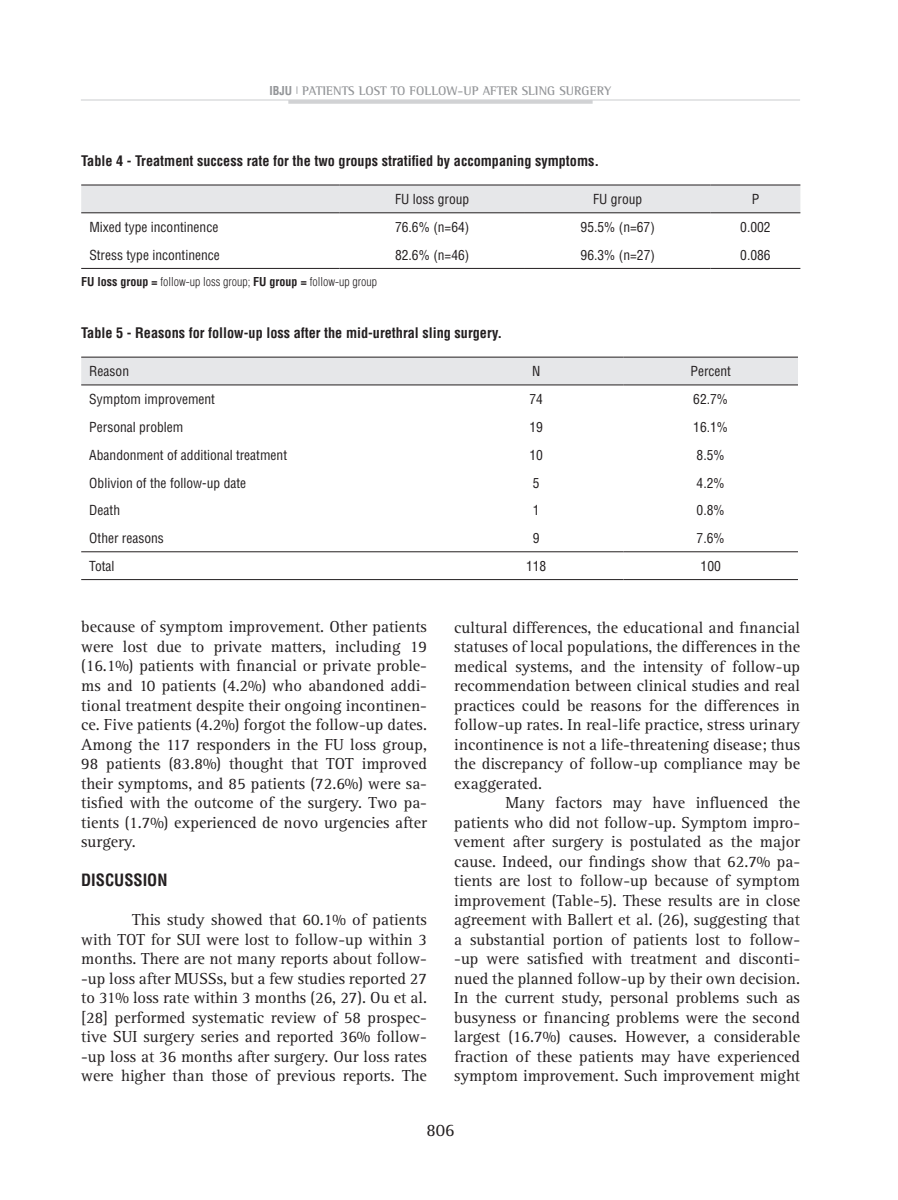
<style>
.page{position:relative;width:898px;height:1200px;background:#fff}
.page>*{position:absolute;margin:0;border:0;box-sizing:border-box;transform-origin:0 0}
.t1{font:18px "Rotis Serif";color:#231f20}
.t2{font:16.5px/19.5px "Rotis Serif";color:#231f20;text-align:justify}
.t3{font:700 condensed 16.5px "Helvetica";color:#231f20}
.t4{font:700 condensed 14.25px "Helvetica";color:#231f20}
.t5{font:condensed 13.5px "Helvetica";color:#231f20}
.t6{font:700 12.75px "Rotis Semi Serif";color:#939598}
.t7{font:300 condensed 12px "Helvetica";color:#231f20}
.s1{font-family:"Helvetica";font-stretch:condensed;font-size:12px}
.s2{font-weight:700}
</style>
<div class="page">
<hr style="left:81px;top:99px;width:718px;height:2px;background:#dcdddf">
<hr style="left:288px;top:100px;width:304px;height:4px;background:#d1d2d4">
<div style="left:81px;top:185px;width:719px;height:27px;background:#e6e7e9"></div>
<hr style="left:81px;top:268px;width:258px;height:1px;background:#231f20">
<hr style="left:339px;top:268px;width:185px;height:1px;background:#231f20">
<hr style="left:524px;top:268px;width:186px;height:1px;background:#231f20">
<hr style="left:710px;top:268px;width:90px;height:1px;background:#231f20">
<hr style="left:81px;top:184px;width:258px;height:1px;background:#231f20">
<hr style="left:339px;top:184px;width:185px;height:1px;background:#231f20">
<hr style="left:524px;top:184px;width:186px;height:1px;background:#231f20">
<hr style="left:710px;top:184px;width:90px;height:1px;background:#231f20">
<hr style="left:81px;top:212px;width:258px;height:1px;background:#231f20">
<hr style="left:339px;top:212px;width:185px;height:1px;background:#231f20">
<hr style="left:524px;top:212px;width:186px;height:1px;background:#231f20">
<hr style="left:710px;top:212px;width:90px;height:1px;background:#231f20">
<div style="left:81px;top:357px;width:716px;height:27px;background:#e6e7e9"></div>
<hr style="left:81px;top:551px;width:368px;height:1px;background:#231f20">
<hr style="left:449px;top:551px;width:174px;height:1px;background:#231f20">
<hr style="left:623px;top:551px;width:174px;height:1px;background:#231f20">
<hr style="left:81px;top:579px;width:368px;height:1px;background:#231f20">
<hr style="left:449px;top:579px;width:174px;height:1px;background:#231f20">
<hr style="left:623px;top:579px;width:174px;height:1px;background:#231f20">
<hr style="left:81px;top:356px;width:368px;height:1px;background:#231f20">
<hr style="left:449px;top:356px;width:174px;height:1px;background:#231f20">
<hr style="left:623px;top:356px;width:174px;height:1px;background:#231f20">
<hr style="left:81px;top:384px;width:368px;height:1px;background:#231f20">
<hr style="left:449px;top:384px;width:174px;height:1px;background:#231f20">
<hr style="left:623px;top:384px;width:174px;height:1px;background:#231f20">
<p class="t6" style="left:269px;top:83px;width:343px"><span class="s1">ibju</span> <sup>|</sup> PATIENTS LOST TO FOLLOW-UP AFTER SLING SURGERY</p>
<p class="t4" style="left:81px;top:152px;width:519px">Table 4 - Treatment success rate for the two groups stratified by accompaning symptoms.</p>
<p class="t5" style="left:395px;top:191px;width:76px">FU loss group</p>
<p class="t5" style="left:593px;top:191px;width:51px">FU group</p>
<p class="t5" style="left:751px;top:191px;width:9px">P</p>
<p class="t5" style="left:89px;top:219px;width:130px">Mixed type incontinence</p>
<p class="t5" style="left:395px;top:219px;width:76px">76.6% (n=64)</p>
<p class="t5" style="left:580px;top:219px;width:76px">95.5% (n=67)</p>
<p class="t5" style="left:740px;top:219px;width:32px">0.002</p>
<p class="t5" style="left:89px;top:246px;width:132px">Stress type incontinence</p>
<p class="t5" style="left:395px;top:246px;width:76px">82.6% (n=46)</p>
<p class="t5" style="left:580px;top:246px;width:76px">96.3% (n=27)</p>
<p class="t5" style="left:740px;top:246px;width:32px">0.086</p>
<p class="t7" style="left:81px;top:274px;width:297px"><span class="s2">FU loss group =</span> follow-up loss group; <span class="s2">FU group =</span> follow-up group</p>
<p class="t4" style="left:81px;top:324px;width:422px">Table 5 - Reasons for follow-up loss after the mid-urethral sling surgery.</p>
<p class="t5" style="left:89px;top:363px;width:41px">Reason</p>
<p class="t5" style="left:532px;top:363px;width:10px">N</p>
<p class="t5" style="left:690px;top:363px;width:42px">Percent</p>
<p class="t5" style="left:89px;top:391px;width:127px">Symptom improvement</p>
<p class="t5" style="left:529px;top:391px;width:15px">74</p>
<p class="t5" style="left:693px;top:391px;width:36px">62.7%</p>
<p class="t5" style="left:89px;top:418px;width:96px">Personal problem</p>
<p class="t5" style="left:529px;top:418px;width:15px">19</p>
<p class="t5" style="left:693px;top:418px;width:36px">16.1%</p>
<p class="t5" style="left:89px;top:446px;width:199px">Abandonment of additional treatment</p>
<p class="t5" style="left:529px;top:446px;width:15px">10</p>
<p class="t5" style="left:696px;top:446px;width:30px">8.5%</p>
<p class="t5" style="left:89px;top:474px;width:158px">Oblivion of the follow-up date</p>
<p class="t5" style="left:532px;top:474px;width:8px">5</p>
<p class="t5" style="left:696px;top:474px;width:30px">4.2%</p>
<p class="t5" style="left:89px;top:502px;width:32px">Death</p>
<p class="t5" style="left:532px;top:502px;width:8px">1</p>
<p class="t5" style="left:696px;top:502px;width:30px">0.8%</p>
<p class="t5" style="left:89px;top:529px;width:76px">Other reasons</p>
<p class="t5" style="left:532px;top:529px;width:8px">9</p>
<p class="t5" style="left:696px;top:529px;width:30px">7.6%</p>
<p class="t5" style="left:89px;top:557px;width:27px">Total</p>
<p class="t5" style="left:526px;top:557px;width:22px">118</p>
<p class="t5" style="left:700px;top:557px;width:22px">100</p>
<p class="t2" style="left:81px;top:617px;width:347px">because of symptom improvement. Other patients were lost due to private matters, including 19 (16.1%) patients with financial or private proble&shy;ms and 10 patients (4.2%) who abandoned addi&shy;tional treatment despite their ongoing incontinen&shy;ce. Five patients (4.2%) forgot the follow-up dates.<br>Among the 117 responders in the FU loss group, 98 patients (83.8%) thought that TOT improved their symptoms, and 85 patients (72.6%) were sa&shy;tisfied with the outcome of the surgery. Two pa&shy;tients (1.7%) experienced de novo urgencies after surgery.</p>
<p class="t3" style="left:81px;top:869px;width:88px">DISCUSSION</p>
<p class="t2" style="left:81px;top:910px;width:347px;text-indent:51px">This study showed that 60.1% of patients with TOT for SUI were lost to follow-up within 3 months. There are not many reports about follow--up loss after MUSSs, but a few studies reported 27 to 31% loss rate within 3 months (26, 27). Ou et al. [28] performed systematic review of 58 prospec&shy;tive SUI surgery series and reported 36% follow--up loss at 36 months after surgery. Our loss rates were higher than those of previous reports. The</p>
<p class="t2" style="left:454px;top:617px;width:347px">cultural differences, the educational and financial statuses of local populations, the differences in the medical systems, and the intensity of follow-up recommendation between clinical studies and real practices could be reasons for the differences in follow-up rates. In real-life practice, stress urinary incontinence is not a life-threatening disease; thus the discrepancy of follow-up compliance may be exaggerated.</p>
<p class="t2" style="left:454px;top:793px;width:347px;text-indent:51px">Many factors may have influenced the patients who did not follow-up. Symptom impro&shy;vement after surgery is postulated as the major cause. Indeed, our findings show that 62.7% pa&shy;tients are lost to follow-up because of symptom improvement (Table-5). These results are in close agreement with Ballert et al. (26), suggesting that a substantial portion of patients lost to follow--up were satisfied with treatment and disconti&shy;nued the planned follow-up by their own decision.<br>In the current study, personal problems such as busyness or financing problems were the second largest (16.7%) causes. However, a considerable fraction of these patients may have experienced symptom improvement. Such improvement might</p>
<p class="t1" style="left:426px;top:1119px;width:30px">806</p>
</div>
